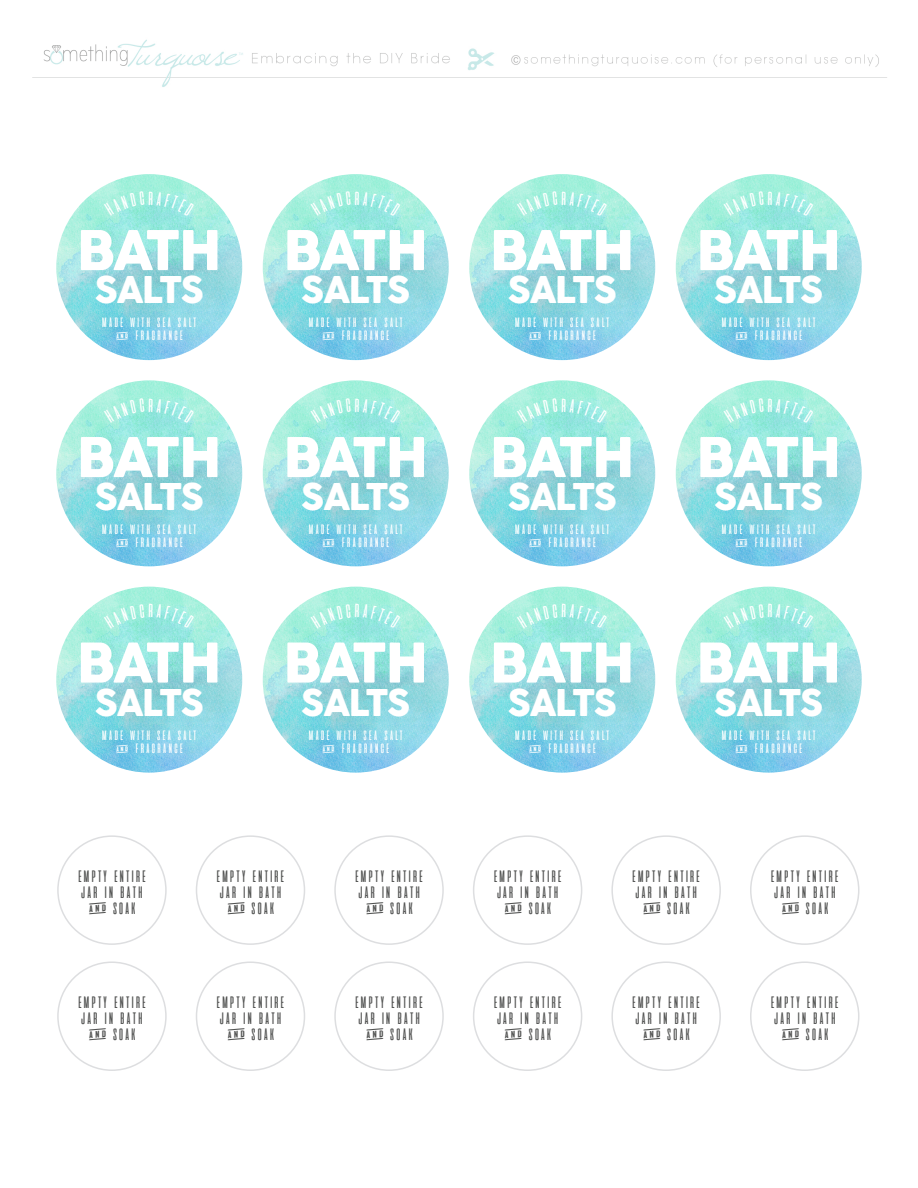
<style>
.page{position:relative;width:918px;height:1188px;background:#fff}
.page>*{position:absolute;margin:0;border:0;box-sizing:border-box;transform-origin:0 0}
.t1{font:54px "COCOGOOSE";letter-spacing:-.04em;color:#fff}
.t2{font:36px "COCOGOOSE";letter-spacing:-.05em;color:#fff}
.t3{font:16.5px/16.2px "aliensandcows";letter-spacing:-.06em;color:#525352;text-align:center}
.t4{font:13.5px/13.2px "aliensandcows";letter-spacing:-.02em;color:#fff;text-align:center}
.s1{font-size:19.5px}
</style>
<div class="page">
<img style="left:56px;top:174px;width:186px;height:186px;border-radius:93px">
<img style="left:263px;top:174px;width:186px;height:186px;border-radius:93px">
<img style="left:469px;top:174px;width:186px;height:186px;border-radius:93px">
<img style="left:676px;top:174px;width:186px;height:186px;border-radius:93px">
<img style="left:56px;top:380px;width:186px;height:186px;border-radius:93px">
<img style="left:263px;top:380px;width:186px;height:186px;border-radius:93px">
<img style="left:469px;top:380px;width:186px;height:186px;border-radius:93px">
<img style="left:676px;top:380px;width:186px;height:186px;border-radius:93px">
<img style="left:56px;top:587px;width:186px;height:186px;border-radius:93px">
<img style="left:263px;top:587px;width:186px;height:186px;border-radius:93px">
<img style="left:469px;top:587px;width:186px;height:186px;border-radius:93px">
<img style="left:676px;top:587px;width:186px;height:186px;border-radius:93px">
<img style="left:32px;top:39px;width:855px;height:48px">
<div style="left:57px;top:835px;width:110px;height:110px;border:2px solid #dddee0;border-radius:50%"></div>
<div style="left:196px;top:835px;width:109px;height:110px;border:2px solid #dddee0;border-radius:50%"></div>
<div style="left:334px;top:835px;width:110px;height:110px;border:2px solid #dddee0;border-radius:50%"></div>
<div style="left:473px;top:835px;width:109px;height:110px;border:2px solid #dddee0;border-radius:50%"></div>
<div style="left:57px;top:961px;width:110px;height:110px;border:2px solid #dddee0;border-radius:50%"></div>
<div style="left:196px;top:961px;width:109px;height:110px;border:2px solid #dddee0;border-radius:50%"></div>
<div style="left:334px;top:961px;width:110px;height:110px;border:2px solid #dddee0;border-radius:50%"></div>
<div style="left:473px;top:961px;width:109px;height:110px;border:2px solid #dddee0;border-radius:50%"></div>
<div style="left:611px;top:835px;width:110px;height:110px;border:2px solid #dddee0;border-radius:50%"></div>
<div style="left:750px;top:835px;width:110px;height:110px;border:2px solid #dddee0;border-radius:50%"></div>
<div style="left:611px;top:961px;width:110px;height:110px;border:2px solid #dddee0;border-radius:50%"></div>
<div style="left:750px;top:961px;width:110px;height:110px;border:2px solid #dddee0;border-radius:50%"></div>
<svg style="left:104px;top:191px;width:90px;height:25px;background:#9decdd"></svg>
<svg style="left:311px;top:191px;width:90px;height:25px;background:#9decdd"></svg>
<svg style="left:517px;top:191px;width:90px;height:25px;background:#9decdd"></svg>
<svg style="left:724px;top:191px;width:90px;height:25px;background:#9decdd"></svg>
<svg style="left:104px;top:398px;width:90px;height:25px;background:#9cecdd"></svg>
<svg style="left:311px;top:398px;width:90px;height:25px;background:#9cecdd"></svg>
<svg style="left:517px;top:398px;width:90px;height:25px;background:#9cecdd"></svg>
<svg style="left:724px;top:398px;width:90px;height:25px;background:#9cecdd"></svg>
<svg style="left:104px;top:604px;width:90px;height:25px;background:#9decdd"></svg>
<svg style="left:311px;top:604px;width:90px;height:25px;background:#9decdd"></svg>
<svg style="left:517px;top:604px;width:90px;height:25px;background:#9decdd"></svg>
<svg style="left:724px;top:604px;width:90px;height:25px;background:#9decdd"></svg>
<h1 class="t1" style="left:77px;top:210px;width:147px">BATH</h1>
<h2 class="t2" style="left:94px;top:263px;width:111px">SALTS</h2>
<p class="t4" style="left:101px;top:316px;width:98px">MADE WITH SEA SALT &amp; FRAGRANCE</p>
<h1 class="t1" style="left:77px;top:417px;width:147px">BATH</h1>
<h2 class="t2" style="left:94px;top:470px;width:111px">SALTS</h2>
<p class="t4" style="left:101px;top:523px;width:98px">MADE WITH SEA SALT &amp; FRAGRANCE</p>
<h1 class="t1" style="left:77px;top:622px;width:147px">BATH</h1>
<h2 class="t2" style="left:94px;top:676px;width:111px">SALTS</h2>
<p class="t4" style="left:101px;top:728px;width:98px">MADE WITH SEA SALT &amp; FRAGRANCE</p>
<h1 class="t1" style="left:283px;top:210px;width:147px">BATH</h1>
<h2 class="t2" style="left:301px;top:263px;width:111px">SALTS</h2>
<p class="t4" style="left:307px;top:316px;width:98px">MADE WITH SEA SALT &amp; FRAGRANCE</p>
<h1 class="t1" style="left:283px;top:417px;width:147px">BATH</h1>
<h2 class="t2" style="left:301px;top:470px;width:111px">SALTS</h2>
<p class="t4" style="left:307px;top:523px;width:98px">MADE WITH SEA SALT &amp; FRAGRANCE</p>
<h1 class="t1" style="left:283px;top:622px;width:147px">BATH</h1>
<h2 class="t2" style="left:301px;top:676px;width:111px">SALTS</h2>
<p class="t4" style="left:307px;top:728px;width:98px">MADE WITH SEA SALT &amp; FRAGRANCE</p>
<h1 class="t1" style="left:490px;top:210px;width:147px">BATH</h1>
<h2 class="t2" style="left:507px;top:263px;width:111px">SALTS</h2>
<p class="t4" style="left:514px;top:316px;width:98px">MADE WITH SEA SALT &amp; FRAGRANCE</p>
<h1 class="t1" style="left:490px;top:417px;width:147px">BATH</h1>
<h2 class="t2" style="left:507px;top:470px;width:111px">SALTS</h2>
<p class="t4" style="left:514px;top:523px;width:98px">MADE WITH SEA SALT &amp; FRAGRANCE</p>
<h1 class="t1" style="left:490px;top:622px;width:147px">BATH</h1>
<h2 class="t2" style="left:507px;top:676px;width:111px">SALTS</h2>
<p class="t4" style="left:514px;top:728px;width:98px">MADE WITH SEA SALT &amp; FRAGRANCE</p>
<h1 class="t1" style="left:696px;top:210px;width:147px">BATH</h1>
<h2 class="t2" style="left:714px;top:263px;width:111px">SALTS</h2>
<p class="t4" style="left:720px;top:316px;width:98px">MADE WITH SEA SALT &amp; FRAGRANCE</p>
<h1 class="t1" style="left:696px;top:417px;width:147px">BATH</h1>
<h2 class="t2" style="left:714px;top:470px;width:111px">SALTS</h2>
<p class="t4" style="left:720px;top:523px;width:98px">MADE WITH SEA SALT &amp; FRAGRANCE</p>
<h1 class="t1" style="left:696px;top:622px;width:147px">BATH</h1>
<h2 class="t2" style="left:714px;top:676px;width:111px">SALTS</h2>
<p class="t4" style="left:720px;top:728px;width:98px">MADE WITH SEA SALT &amp; FRAGRANCE</p>
<p class="t3" style="left:77px;top:868px;width:72px">EMPTY ENTIRE<br>JAR IN BATH <span class="s1">&amp;</span> SOAK</p>
<p class="t3" style="left:215px;top:868px;width:72px">EMPTY ENTIRE<br>JAR IN BATH <span class="s1">&amp;</span> SOAK</p>
<p class="t3" style="left:354px;top:868px;width:72px">EMPTY ENTIRE<br>JAR IN BATH <span class="s1">&amp;</span> SOAK</p>
<p class="t3" style="left:492px;top:868px;width:72px">EMPTY ENTIRE<br>JAR IN BATH <span class="s1">&amp;</span> SOAK</p>
<p class="t3" style="left:77px;top:994px;width:72px">EMPTY ENTIRE<br>JAR IN BATH <span class="s1">&amp;</span> SOAK</p>
<p class="t3" style="left:215px;top:994px;width:72px">EMPTY ENTIRE<br>JAR IN BATH <span class="s1">&amp;</span> SOAK</p>
<p class="t3" style="left:354px;top:994px;width:72px">EMPTY ENTIRE<br>JAR IN BATH <span class="s1">&amp;</span> SOAK</p>
<p class="t3" style="left:492px;top:994px;width:72px">EMPTY ENTIRE<br>JAR IN BATH <span class="s1">&amp;</span> SOAK</p>
<p class="t3" style="left:631px;top:868px;width:72px">EMPTY ENTIRE<br>JAR IN BATH <span class="s1">&amp;</span> SOAK</p>
<p class="t3" style="left:770px;top:868px;width:72px">EMPTY ENTIRE<br>JAR IN BATH <span class="s1">&amp;</span> SOAK</p>
<p class="t3" style="left:631px;top:994px;width:72px">EMPTY ENTIRE<br>JAR IN BATH <span class="s1">&amp;</span> SOAK</p>
<p class="t3" style="left:770px;top:994px;width:72px">EMPTY ENTIRE<br>JAR IN BATH <span class="s1">&amp;</span> SOAK</p>
</div>
